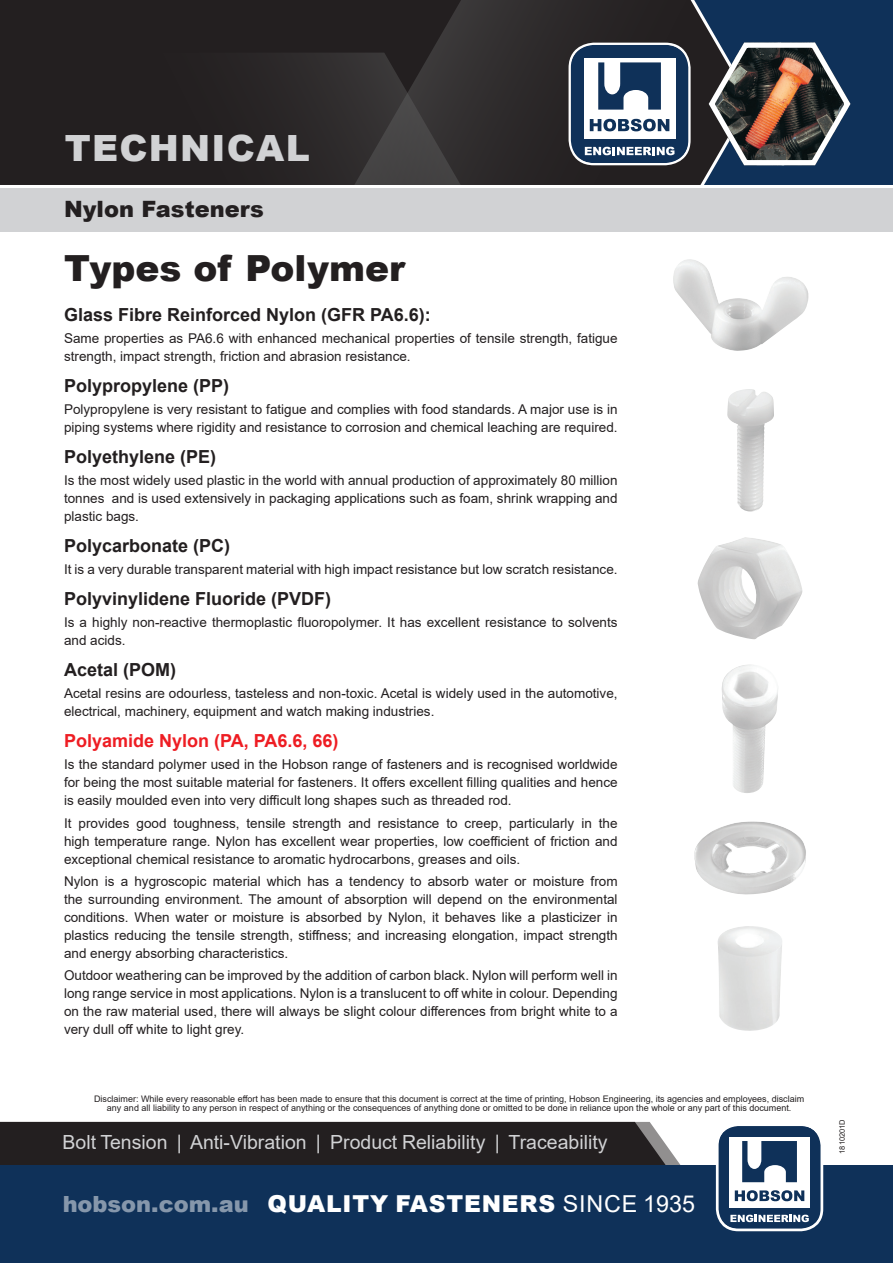
<style>
.page{position:relative;width:893px;height:1263px;background:#fff}
.page>*{position:absolute;margin:0;border:0;box-sizing:border-box;transform-origin:0 0}
.t1{font:900 36.15px "Arial";letter-spacing:.035em;color:#d1d2d4}
.t2{font:900 36px "Arial";color:#231f20}
.t3{font:900 23.25px "Arial";letter-spacing:.035em;color:#fff}
.t4{font:900 22.5px "Arial";color:#231f20}
.t5{font:19.5px "Arial";color:#d1d2d4}
.t6{font:700 18px "Arial";color:#231f20}
.t7{font:700 18px "Arial";color:#ee1d23}
.t8{font:13.5px/18px "Arial";color:#231f20;text-align:justify}
.t9{font:9px/9px "Arial";color:#231f20;text-align:center}
.t10{font:7.5px "Arial";color:#231f20}
.s1{font-size:22.5px}
.s2{font-weight:400}
</style>
<div class="page">
<div style="left:0;top:1122px;width:681px;height:43px;background:#231f20"></div>
<div style="left:0;top:1165px;width:893px;height:98px;background:#0f3159"></div>
<svg style="left:717px;top:1127px;width:105px;height:103px"></svg>
<div style="left:716px;top:1123px;width:107px;height:108px;border:3px solid #fff;border-radius:21px"></div>
<div style="left:0;top:0;width:354px;height:185px;background:#231f20"></div>
<svg style="left:64px;top:53px;width:290px;height:132px;background:#262223"></svg>
<svg style="left:354px;top:0;width:216px;height:185px;background:#312e2f"></svg>
<svg style="left:570px;top:0;width:323px;height:185px;background:#424e5f"></svg>
<div style="left:0;top:188px;width:893px;height:44px;background:#d1d2d4"></div>
<img style="left:673px;top:259px;width:135px;height:92px">
<img style="left:722px;top:664px;width:56px;height:129px">
<img style="left:698px;top:537px;width:104px;height:102px">
<img style="left:694px;top:821px;width:112px;height:74px">
<img style="left:718px;top:926px;width:64px;height:105px">
<img style="left:727px;top:389px;width:47px;height:123px">
<h1 class="t1" style="left:65px;top:121px;width:247px">TECHNICAL</h1>
<h3 class="t4" style="left:64px;top:193px;width:201px">Nylon Fasteners</h3>
<h2 class="t2" style="left:64px;top:242px;width:343px">Types of Polymer</h2>
<h3 class="t6" style="left:64px;top:302px;width:368px">Glass Fibre Reinforced Nylon (GFR PA6.6):</h3>
<p class="t8" style="left:64px;top:329px;width:555px">Same properties as PA6.6 with enhanced mechanical properties of tensile strength, fatigue strength, impact strength, friction and abrasion resistance.</p>
<h3 class="t6" style="left:64px;top:373px;width:167px">Polypropylene (PP)</h3>
<p class="t8" style="left:64px;top:400px;width:555px">Polypropylene is very resistant to fatigue and complies with food standards. A major use is in piping systems where rigidity and resistance to corrosion and chemical leaching are required.</p>
<h3 class="t6" style="left:64px;top:444px;width:154px">Polyethylene (PE)</h3>
<p class="t8" style="left:64px;top:471px;width:555px">Is the most widely used plastic in the world with annual production of approximately 80 million tonnes and is used extensively in packaging applications such as foam, shrink wrapping and plastic bags.</p>
<h3 class="t6" style="left:64px;top:533px;width:168px">Polycarbonate (PC)</h3>
<p class="t8" style="left:64px;top:560px;width:555px">It is a very durable transparent material with high impact resistance but low scratch resistance.</p>
<h3 class="t6" style="left:64px;top:586px;width:269px">Polyvinylidene Fluoride (PVDF)</h3>
<p class="t8" style="left:64px;top:613px;width:555px">Is a highly non-reactive thermoplastic fluoropolymer. It has excellent resistance to solvents and acids.</p>
<h3 class="t6" style="left:64px;top:657px;width:114px">Acetal (POM)</h3>
<p class="t8" style="left:64px;top:684px;width:555px">Acetal resins are odourless, tasteless and non-toxic. Acetal is widely used in the automotive, electrical, machinery, equipment and watch making industries.</p>
<h3 class="t7" style="left:64px;top:728px;width:276px">Polyamide Nylon (PA, PA6.6, 66)</h3>
<p class="t8" style="left:64px;top:755px;width:555px">Is the standard polymer used in the Hobson range of fasteners and is recognised worldwide for being the most suitable material for fasteners. It offers excellent filling qualities and hence is easily moulded even into very difficult long shapes such as threaded rod.</p>
<p class="t8" style="left:64px;top:814px;width:555px">It provides good toughness, tensile strength and resistance to creep, particularly in the high temperature range. Nylon has excellent wear properties, low coefficient of friction and exceptional chemical resistance to aromatic hydrocarbons, greases and oils.</p>
<p class="t8" style="left:64px;top:872px;width:555px">Nylon is a hygroscopic material which has a tendency to absorb water or moisture from the surrounding environment. The amount of absorption will depend on the environmental conditions. When water or moisture is absorbed by Nylon, it behaves like a plasticizer in plastics reducing the tensile strength, stiffness; and increasing elongation, impact strength and energy absorbing characteristics.</p>
<p class="t8" style="left:64px;top:966px;width:555px">Outdoor weathering can be improved by the addition of carbon black. Nylon will perform well in long range service in most applications. Nylon is a translucent to off white in colour. Depending on the raw material used, there will always be slight colour differences from bright white to a very dull off white to light grey.</p>
<p class="t9" style="left:94px;top:1094px;width:712px">Disclaimer: While every reasonable effort has been made to ensure that this document is correct at the time of printing, Hobson Engineering, its agencies and employees, disclaim any and all liability to any person in respect of anything or the consequences of anything done or omitted to be done in reliance upon the whole or any part of this document.</p>
<h3 class="t5" style="left:63px;top:1129px;width:546px">Bolt Tension | Anti-Vibration | Product Reliability | Traceability</h3>
<h3 class="t3" style="left:63px;top:1187px;width:634px"><span class="s1">hobson.com.au</span> QUALITY FASTENERS <span class="s2">SINCE 1935</span></h3>
<p class="t10" style="left:837px;top:1154px;width:36px;rotate:-90deg">1810201D</p>
</div>
